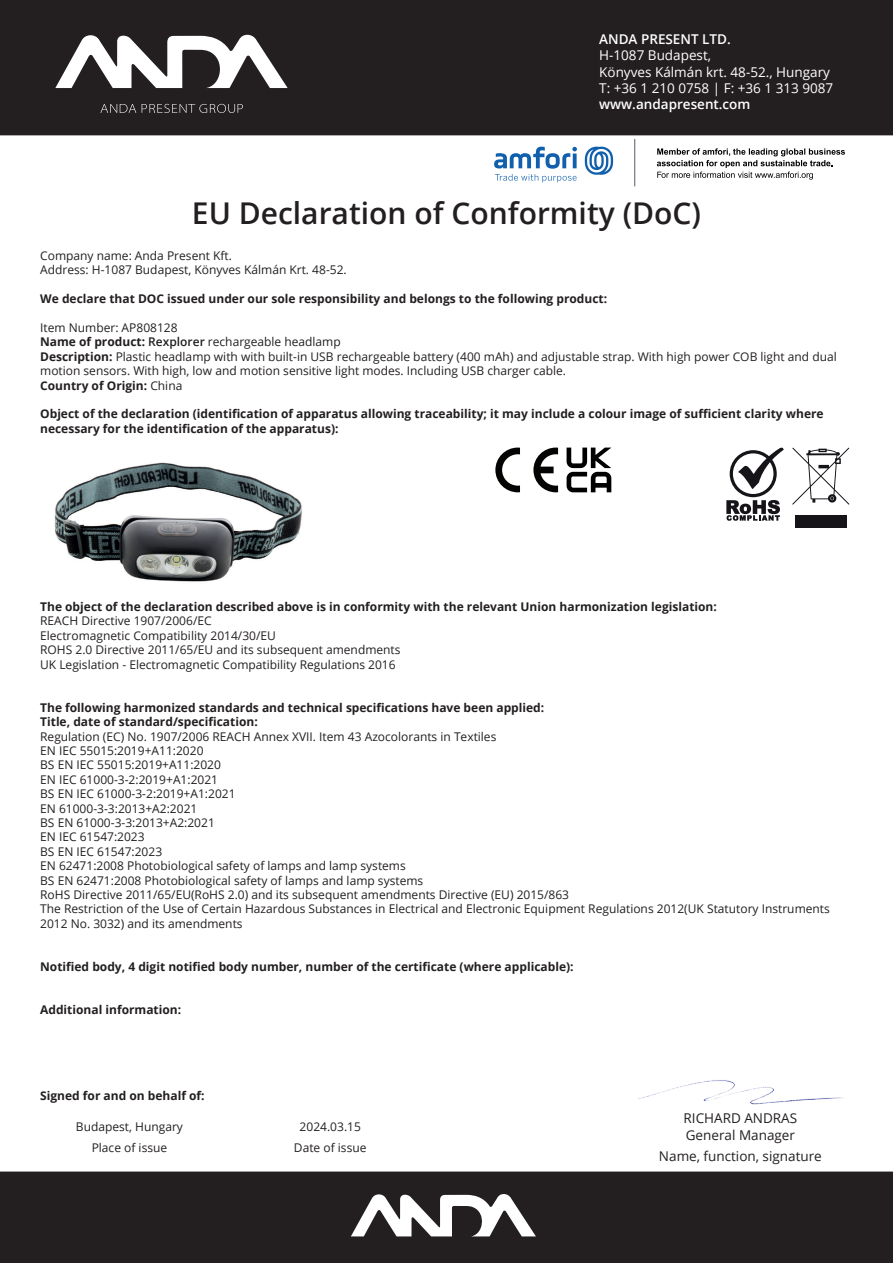
<style>
.page{position:relative;width:893px;height:1263px;background:#fff}
.page>*{position:absolute;margin:0;border:0;box-sizing:border-box;transform-origin:0 0}
.t1{font:600 30px "Open Sans";color:#231f20}
.t2{font:13.5px/16.2px "Open Sans";color:#fff}
.t3{font:13.5px/16.2px "Open Sans";color:#231f20}
.t4{font:600 13.5px "Open Sans";color:#fff}
.t5{font:12px/14.4px "Open Sans";color:#231f20}
.t6{font:700 12px/14.4px "Open Sans";color:#231f20}
.s1{font-weight:700}
.s2{font-weight:600}
</style>
<div class="page">
<div style="left:0;top:0;width:893px;height:135px;background:#231f20"></div>
<div style="left:0;top:1171px;width:893px;height:92px;background:#231f20"></div>
<svg style="left:55px;top:34px;width:233px;height:54px"></svg>
<svg style="left:100px;top:104px;width:143px;height:9px"></svg>
<img style="left:54px;top:462px;width:248px;height:120px">
<svg style="left:351px;top:1193px;width:185px;height:43px"></svg>
<svg style="left:585px;top:147px;width:28px;height:28px"></svg>
<svg style="left:494px;top:147px;width:83px;height:35px"></svg>
<hr style="left:634px;top:139px;width:1px;height:47px;background:#606a75">
<svg style="left:657px;top:148px;width:188px;height:32px"></svg>
<img style="left:638px;top:1080px;width:205px;height:25px">
<svg style="left:726px;top:448px;width:58px;height:73px"></svg>
<div style="left:795px;top:515px;width:51px;height:13px;background:#171419"></div>
<svg style="left:792px;top:448px;width:57px;height:57px"></svg>
<svg style="left:567px;top:448px;width:44px;height:44px"></svg>
<svg style="left:495px;top:448px;width:25px;height:44px"></svg>
<svg style="left:533px;top:448px;width:25px;height:44px"></svg>
<p class="t4" style="left:599px;top:30px;width:133px">ANDA PRESENT LTD.</p>
<p class="t2" style="left:599px;top:47px;width:236px">H-1087 Budapest,<br>Könyves Kálmán krt. 48-52., Hungary<br>T: +36 1 210 0758 | F: +36 1 313 9087</p>
<p class="t4" style="left:599px;top:95px;width:153px">www.andapresent.com</p>
<h1 class="t1" style="left:192px;top:192px;width:511px">EU Declaration of Conformity (DoC)</h1>
<p class="t5" style="left:40px;top:248px;width:308px">Company name: Anda Present Kft.<br>Address: H-1087 Budapest, Könyves Kálmán Krt. 48-52.</p>
<p class="t6" style="left:40px;top:291px;width:569px">We declare that DOC issued under our sole responsibility and belongs to the following product:</p>
<p class="t5" style="left:40px;top:320px;width:798px">Item Number: AP808128<br><span class="s1">Name of product:</span> <span class="s2">Rexplorer</span> rechargeable headlamp<br><span class="s1">Description:</span> Plastic headlamp with with built-in USB rechargeable battery (400 mAh) and adjustable strap. With high power COB light and dual motion sensors. With high, low and motion sensitive light modes. Including USB charger cable.<br><span class="s1">Country of Origin:</span> China</p>
<p class="t6" style="left:40px;top:406px;width:785px">Object of the declaration (identification of apparatus allowing traceability; it may include a colour image of sufficient clarity where necessary for the identification of the apparatus):</p>
<p class="t6" style="left:40px;top:599px;width:678px">The object of the declaration described above is in conformity with the relevant Union harmonization legislation:</p>
<p class="t5" style="left:40px;top:613px;width:362px">REACH Directive 1907/2006/EC<br>Electromagnetic Compatibility 2014/30/EU<br>ROHS 2.0 Directive 2011/65/EU and its subsequent amendments UK Legislation - Electromagnetic Compatibility Regulations 2016</p>
<p class="t6" style="left:40px;top:700px;width:506px">The following harmonized standards and technical specifications have been applied:<br>Title, date of standard/specification:</p>
<p class="t5" style="left:40px;top:729px;width:791px">Regulation (EC) No. 1907/2006 REACH Annex XVII. Item 43 Azocolorants in Textiles<br>EN IEC 55015:2019+A11:2020<br>BS EN IEC 55015:2019+A11:2020<br>EN IEC 61000-3-2:2019+A1:2021<br>BS EN IEC 61000-3-2:2019+A1:2021<br>EN 61000-3-3:2013+A2:2021<br>BS EN 61000-3-3:2013+A2:2021<br>EN IEC 61547:2023<br>BS EN IEC 61547:2023<br>EN 62471:2008 Photobiological safety of lamps and lamp systems<br>BS EN 62471:2008 Photobiological safety of lamps and lamp systems<br>RoHS Directive 2011/65/EU(RoHS 2.0) and its subsequent amendments Directive (EU) 2015/863<br>The Restriction of the Use of Certain Hazardous Substances in Electrical and Electronic Equipment Regulations 2012(UK Statutory Instruments 2012 No. 3032) and its amendments</p>
<p class="t6" style="left:40px;top:959px;width:535px">Notified body, 4 digit notified body number, number of the certificate (where applicable):</p>
<p class="t6" style="left:40px;top:1002px;width:143px">Additional information:</p>
<p class="t6" style="left:40px;top:1088px;width:166px">Signed for and on behalf of:</p>
<p class="t5" style="left:76px;top:1115px;width:109px;line-height:21px;text-align:center">Budapest, Hungary<br>Place of issue</p>
<p class="t5" style="left:294px;top:1115px;width:74px;line-height:21px;text-align:center">2024.03.15<br>Date of issue</p>
<p class="t3" style="left:683px;top:1110px;width:115px">RICHARD ANDRAS<br>General Manager</p>
<p class="t3" style="left:659px;top:1147px;width:164px">Name, function, signature</p>
</div>
